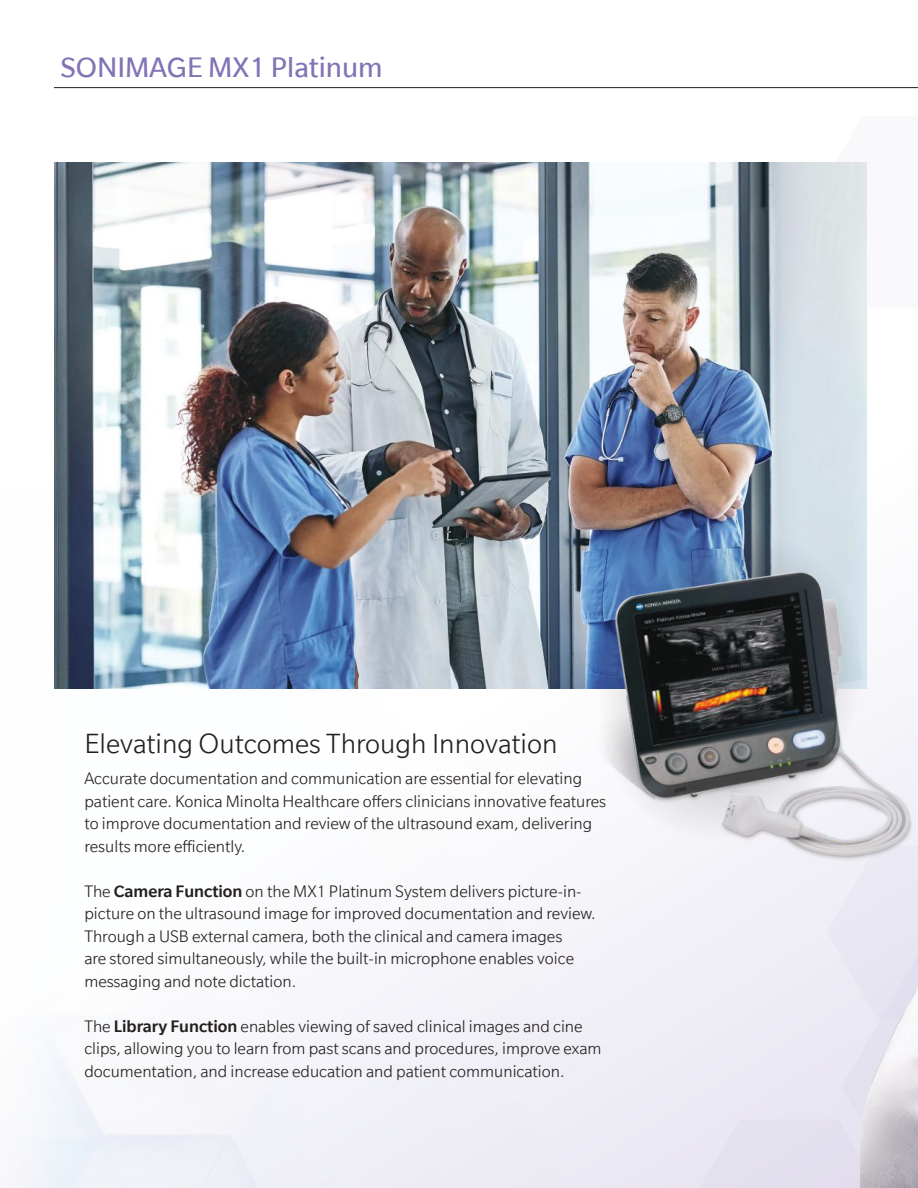
<style>
.page{position:relative;width:918px;height:1188px;background:#fff}
.page>*{position:absolute;margin:0;border:0;box-sizing:border-box;transform-origin:0 0}
.t1{font:30.6px "Slate";color:#8273b5}
.t2{font:300 30px "Slate";color:#241f1f}
.t3{font:300 18px/22.5px "Slate";color:#241f1f}
.s1{font-weight:500}
</style>
<div class="page">
<div style="left:0;top:0;width:918px;height:1188px;background:linear-gradient(to bottom,#fff,#f4f4f9)"></div>
<svg style="left:807px;top:116px;width:111px;height:192px"></svg>
<svg style="left:689px;top:887px;width:171px;height:301px;background:#ebe8f2"></svg>
<img style="left:54px;top:162px;width:813px;height:526px">
<hr style="left:54px;top:87px;width:864px;height:1px;background:#241f1f">
<img style="left:579px;top:512px;width:301px;height:29px">
<img style="left:860px;top:524px;width:58px;height:664px">
<img style="left:540px;top:541px;width:378px;height:346px">
<h1 class="t1" style="left:60px;top:52px;width:324px">SONIMAGE MX1 Platinum</h1>
<h2 class="t2" style="left:84px;top:728px;width:475px">Elevating Outcomes Through Innovation</h2>
<p class="t3" style="left:84px;top:768px;width:523px">Accurate documentation and communication are essential for elevating patient care. Konica Minolta Healthcare offers clinicians innovative features to improve documentation and review of the ultrasound exam, delivering results more efficiently.</p>
<p class="t3" style="left:84px;top:880px;width:513px">The <span class="s1">Camera Function</span> on the MX1 Platinum System delivers picture-in&shy;picture on the ultrasound image for improved documentation and review.<br>Through a USB external camera, both the clinical and camera images<br>are stored simultaneously, while the built-in microphone enables voice messaging and note dictation.</p>
<p class="t3" style="left:84px;top:1015px;width:519px">The <span class="s1">Library Function</span> enables viewing of saved clinical images and cine clips, allowing you to learn from past scans and procedures, improve exam documentation, and increase education and patient communication.</p>
</div>
